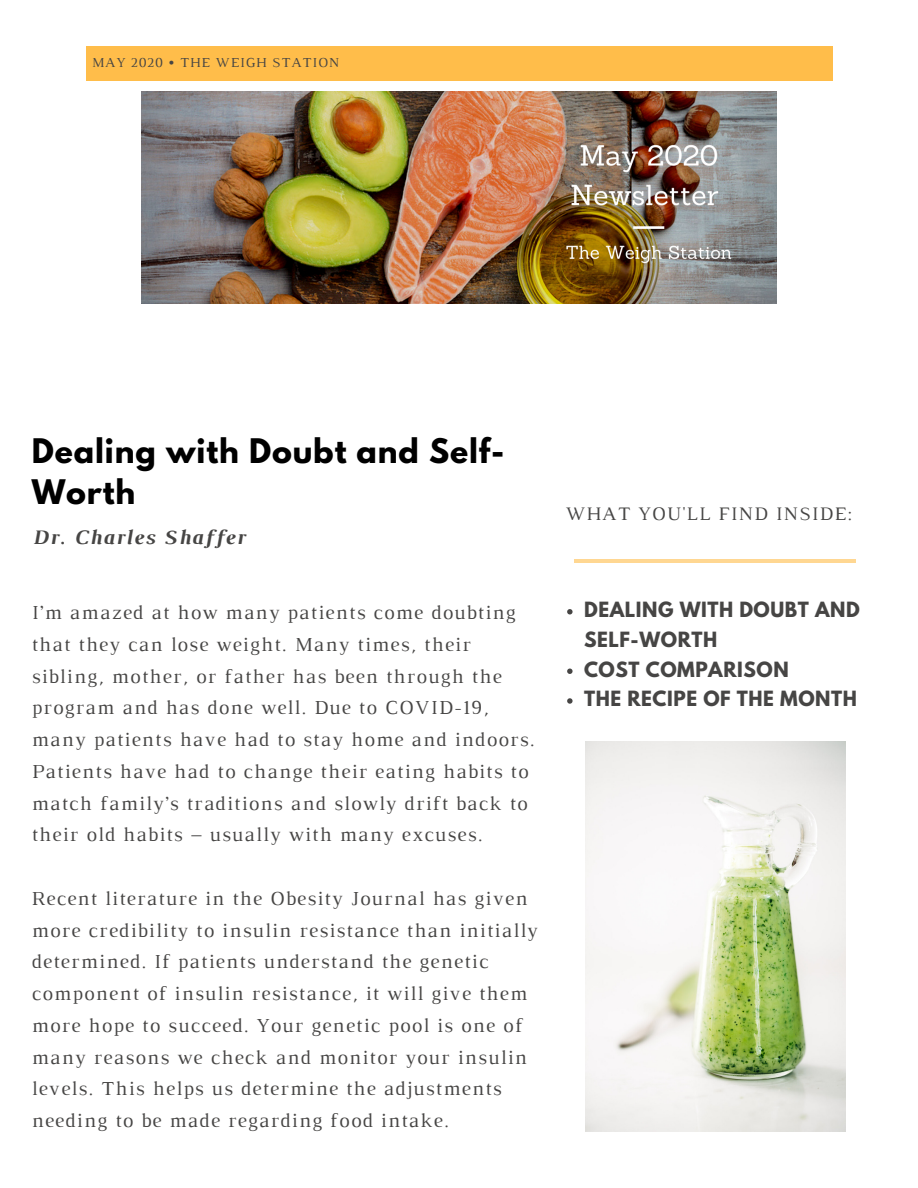
<style>
.page{position:relative;width:918px;height:1188px;background:#fff}
.page>*{position:absolute;margin:0;border:0;box-sizing:border-box;transform-origin:0 0}
.t1{font:700 30px/41.2px "League Spartan";letter-spacing:.03em;color:#000}
.t2{font:italic 700 21px "Luthier";letter-spacing:.06em;color:#464544}
.t3{font:20.25px/31.8px "Luthier";letter-spacing:.06em;color:#464544}
.t4{font:19.5px "Luthier";letter-spacing:.06em;color:#464544}
.t5{font:700 18.6px/29.7px "League Spartan";letter-spacing:.03em;color:#464544}
.t6{font:13.95px "Luthier";letter-spacing:.06em;color:#464544}
</style>
<div class="page">
<div style="left:86px;top:47px;width:747px;height:33px;background:#ffbd4a"></div>
<svg style="left:567px;top:609px;width:6px;height:5px"></svg>
<svg style="left:567px;top:669px;width:6px;height:5px"></svg>
<svg style="left:567px;top:698px;width:6px;height:6px"></svg>
<hr style="left:575px;top:559px;width:281px;height:3px;background:#ffbd4a">
<img style="left:142px;top:92px;width:634px;height:211px">
<img style="left:585px;top:741px;width:260px;height:391px">
<p class="t6" style="left:92px;top:57px;width:249px">MAY 2020 • THE WEIGH STATION</p>
<h1 class="t1" style="left:32px;top:434px;width:474px">Dealing with Doubt and Self-<br>Worth</h1>
<p class="t2" style="left:32px;top:530px;width:214px">Dr. Charles Shaffer</p>
<p class="t3" style="left:32px;top:598px;width:504px">I’m amazed at how many patients come doubting that they can lose weight. Many times, their sibling, mother, or father has been through the program and has done well. Due to COVID-19, many patients have had to stay home and indoors.<br>Patients have had to change their eating habits to match family’s traditions and slowly drift back to their old habits – usually with many excuses.</p>
<p class="t3" style="left:32px;top:884px;width:508px">Recent literature in the Obesity Journal has given more credibility to insulin resistance than initially determined. If patients understand the genetic component of insulin resistance, it will give them more hope to succeed. Your genetic pool is one of many reasons we check and monitor your insulin levels. This helps us determine the adjustments needing to be made regarding food intake.</p>
<p class="t4" style="left:566px;top:506px;width:288px">WHAT YOU'LL FIND INSIDE:</p>
<p class="t5" style="left:584px;top:597px;width:277px">DEALING WITH DOUBT AND<br>SELF-WORTH<br>COST COMPARISON<br>THE RECIPE OF THE MONTH</p>
</div>
